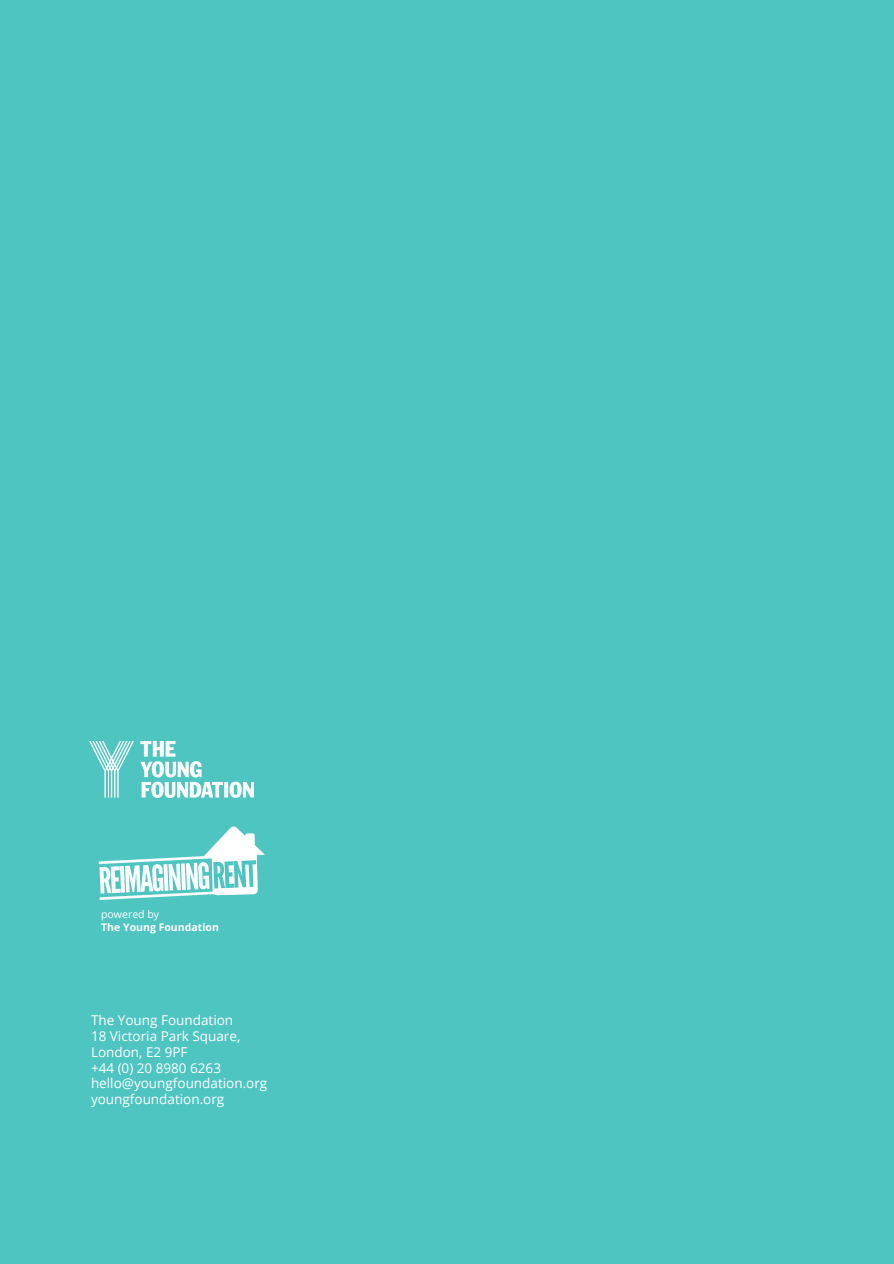
<style>
.page{position:relative;width:894px;height:1264px;background:#fff}
.page>*{position:absolute;margin:0;border:0;box-sizing:border-box;transform-origin:0 0}
.t1{font:13.5px/15.8px "Open Sans";color:#fff}
.t2{font:700 10.5px "Open Sans";color:#fff}
.t3{font:10.5px "Open Sans";color:#fff}
</style>
<div class="page">
<div style="left:0;top:0;width:893px;height:1263px;background:#4ec5c1"></div>
<img style="left:89px;top:741px;width:113px;height:33px">
<img style="left:98px;top:774px;width:167px;height:126px">
<p class="t3" style="left:101px;top:907px;width:59px">powered by</p>
<p class="t2" style="left:101px;top:919px;width:119px">The Young Foundation</p>
<p class="t1" style="left:91px;top:1012px;width:178px">The Young Foundation<br>18 Victoria Park Square,<br>London, E2 9PF<br>+44 (0) 20 8980 6263 hello@youngfoundation.org youngfoundation.org</p>
</div>
